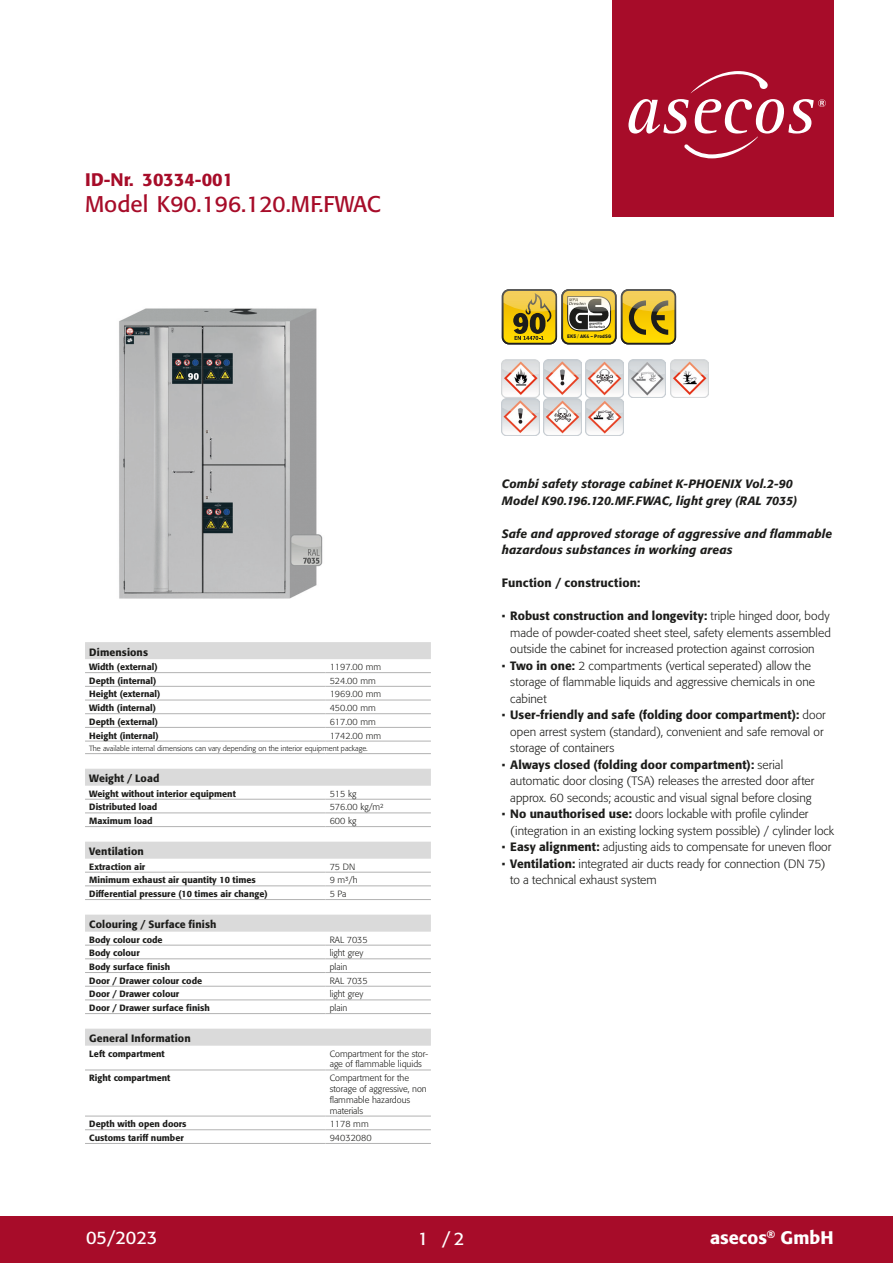
<style>
.page{position:relative;width:893px;height:1263px;background:#fff}
.page>*{position:absolute;margin:0;border:0;box-sizing:border-box;transform-origin:0 0}
.t1{font:22.5px "Formata Pro";color:#a70c29}
.t2{font:500 18px "Formata Pro";color:#a70c29}
.t3{font:500 18px "Formata Pro";color:#fff}
.t4{font:18px "Formata Pro";color:#fff}
.t5{font:300 12px/16.5px "Formata Pro";color:#1d1d1b}
.t6{font:italic 500 12px/16.5px "Formata Pro";letter-spacing:.015em;color:#1d1d1b}
.t7{font:500 12px "Formata Pro";letter-spacing:.015em;color:#1d1d1b}
.t8{font:500 10.5px "Formata Pro";letter-spacing:.01em;color:#1d1d1b}
.t9{font:500 9px "Formata Pro";color:#1d1d1b}
.t10{font:300 9px/10.8px "Formata Pro";color:#1d1d1b}
.t11{font:300 7.5px "Formata Pro";color:#1d1d1b}
.t12{font:900 4.95px "DIN Pro";color:#1d1d1b}
.s1{font-weight:400}
.s2{font-weight:500}
</style>
<div class="page">
<div style="left:0;top:1216px;width:893px;height:47px;background:#a70c29"></div>
<div style="left:612px;top:0;width:221px;height:217px;background:#a70c29"></div>
<svg style="left:691px;top:71px;width:77px;height:22px"></svg>
<svg style="left:628px;top:99px;width:198px;height:60px"></svg>
<img style="left:119px;top:308px;width:204px;height:291px">
<div style="left:85px;top:642px;width:346px;height:17px;background:#dadada"></div>
<hr style="left:85px;top:672px;width:240px;height:1px;background:#b2b2b2">
<hr style="left:325px;top:672px;width:106px;height:1px;background:#b2b2b2">
<hr style="left:85px;top:686px;width:240px;height:1px;background:#b2b2b2">
<hr style="left:325px;top:686px;width:106px;height:1px;background:#b2b2b2">
<hr style="left:85px;top:700px;width:240px;height:1px;background:#b2b2b2">
<hr style="left:325px;top:700px;width:106px;height:1px;background:#b2b2b2">
<hr style="left:85px;top:713px;width:240px;height:1px;background:#b2b2b2">
<hr style="left:325px;top:713px;width:106px;height:1px;background:#b2b2b2">
<hr style="left:85px;top:727px;width:240px;height:1px;background:#b2b2b2">
<hr style="left:325px;top:727px;width:106px;height:1px;background:#b2b2b2">
<hr style="left:85px;top:741px;width:240px;height:1px;background:#b2b2b2">
<hr style="left:325px;top:741px;width:106px;height:1px;background:#b2b2b2">
<hr style="left:85px;top:753px;width:240px;height:1px;background:#b2b2b2">
<hr style="left:325px;top:753px;width:106px;height:1px;background:#b2b2b2">
<div style="left:85px;top:769px;width:346px;height:17px;background:#dadada"></div>
<hr style="left:85px;top:799px;width:240px;height:1px;background:#b2b2b2">
<hr style="left:325px;top:799px;width:106px;height:1px;background:#b2b2b2">
<hr style="left:85px;top:813px;width:240px;height:1px;background:#b2b2b2">
<hr style="left:325px;top:813px;width:106px;height:1px;background:#b2b2b2">
<hr style="left:85px;top:826px;width:240px;height:1px;background:#b2b2b2">
<hr style="left:325px;top:826px;width:106px;height:1px;background:#b2b2b2">
<div style="left:85px;top:842px;width:346px;height:17px;background:#dadada"></div>
<hr style="left:85px;top:872px;width:240px;height:1px;background:#b2b2b2">
<hr style="left:325px;top:872px;width:106px;height:1px;background:#b2b2b2">
<hr style="left:85px;top:886px;width:240px;height:1px;background:#b2b2b2">
<hr style="left:325px;top:886px;width:106px;height:1px;background:#b2b2b2">
<hr style="left:85px;top:899px;width:240px;height:1px;background:#b2b2b2">
<hr style="left:325px;top:899px;width:106px;height:1px;background:#b2b2b2">
<div style="left:85px;top:915px;width:346px;height:17px;background:#dadada"></div>
<hr style="left:85px;top:945px;width:240px;height:1px;background:#b2b2b2">
<hr style="left:325px;top:945px;width:106px;height:1px;background:#b2b2b2">
<hr style="left:85px;top:958px;width:240px;height:1px;background:#b2b2b2">
<hr style="left:325px;top:958px;width:106px;height:1px;background:#b2b2b2">
<hr style="left:85px;top:972px;width:240px;height:1px;background:#b2b2b2">
<hr style="left:325px;top:972px;width:106px;height:1px;background:#b2b2b2">
<hr style="left:85px;top:986px;width:240px;height:1px;background:#b2b2b2">
<hr style="left:325px;top:986px;width:106px;height:1px;background:#b2b2b2">
<hr style="left:85px;top:1000px;width:240px;height:1px;background:#b2b2b2">
<hr style="left:325px;top:1000px;width:106px;height:1px;background:#b2b2b2">
<hr style="left:85px;top:1013px;width:240px;height:1px;background:#b2b2b2">
<hr style="left:325px;top:1013px;width:106px;height:1px;background:#b2b2b2">
<div style="left:85px;top:1029px;width:346px;height:17px;background:#dadada"></div>
<hr style="left:85px;top:1070px;width:240px;height:1px;background:#b2b2b2">
<hr style="left:325px;top:1070px;width:106px;height:1px;background:#b2b2b2">
<hr style="left:85px;top:1116px;width:240px;height:1px;background:#b2b2b2">
<hr style="left:325px;top:1116px;width:106px;height:1px;background:#b2b2b2">
<hr style="left:85px;top:1129px;width:240px;height:1px;background:#b2b2b2">
<hr style="left:325px;top:1129px;width:106px;height:1px;background:#b2b2b2">
<hr style="left:85px;top:1143px;width:240px;height:1px;background:#b2b2b2">
<hr style="left:325px;top:1143px;width:106px;height:1px;background:#b2b2b2">
<svg style="left:502px;top:289px;width:174px;height:55px;background:#bba43f"></svg>
<img style="left:502px;top:360px;width:38px;height:76px">
<img style="left:544px;top:360px;width:38px;height:76px">
<img style="left:586px;top:360px;width:38px;height:76px">
<img style="left:628px;top:360px;width:38px;height:38px">
<img style="left:670px;top:360px;width:38px;height:38px">
<h2 class="t2" style="left:85px;top:168px;width:150px">ID-Nr. 30334-001</h2>
<h1 class="t1" style="left:85px;top:190px;width:297px">Model K90.196.120.MF.FWAC</h1>
<p class="t12" style="left:567px;top:333px;width:46px">EK5 <span class="s1">/</span> AK4 – ProdSG</p>
<p class="t8" style="left:89px;top:645px;width:60px">Dimensions</p>
<p class="t9" style="left:89px;top:661px;width:70px">Width (external)</p>
<p class="t10" style="left:330px;top:662px;width:53px">1197.00 mm</p>
<p class="t9" style="left:89px;top:675px;width:69px">Depth (internal)</p>
<p class="t10" style="left:330px;top:675px;width:48px">524.00 mm</p>
<p class="t9" style="left:89px;top:688px;width:73px">Height (external)</p>
<p class="t10" style="left:330px;top:689px;width:53px">1969.00 mm</p>
<p class="t9" style="left:89px;top:702px;width:68px">Width (internal)</p>
<p class="t10" style="left:330px;top:703px;width:48px">450.00 mm</p>
<p class="t9" style="left:89px;top:716px;width:70px">Depth (external)</p>
<p class="t10" style="left:330px;top:716px;width:48px">617.00 mm</p>
<p class="t9" style="left:89px;top:729px;width:71px">Height (internal)</p>
<p class="t10" style="left:330px;top:730px;width:53px">1742.00 mm</p>
<p class="t11" style="left:89px;top:744px;width:280px">The available internal dimensions can vary depending on the interior equipment package.</p>
<p class="t8" style="left:89px;top:771px;width:72px">Weight / Load</p>
<p class="t9" style="left:89px;top:788px;width:148px">Weight without interior equipment</p>
<p class="t10" style="left:330px;top:788px;width:28px">515 kg</p>
<p class="t9" style="left:89px;top:801px;width:70px">Distributed load</p>
<p class="t10" style="left:330px;top:802px;width:56px">576.00 kg/m²</p>
<p class="t9" style="left:89px;top:815px;width:65px">Maximum load</p>
<p class="t10" style="left:330px;top:815px;width:28px">600 kg</p>
<p class="t8" style="left:89px;top:844px;width:56px">Ventilation</p>
<p class="t9" style="left:89px;top:861px;width:58px">Extraction air</p>
<p class="t10" style="left:330px;top:861px;width:27px">75 DN</p>
<p class="t9" style="left:89px;top:874px;width:168px">Minimum exhaust air quantity 10 times</p>
<p class="t10" style="left:330px;top:875px;width:29px">9 m³/h</p>
<p class="t9" style="left:89px;top:888px;width:180px">Differential pressure (10 times air change)</p>
<p class="t10" style="left:330px;top:888px;width:18px">5 Pa</p>
<p class="t8" style="left:89px;top:917px;width:129px">Colouring / Surface finish</p>
<p class="t9" style="left:89px;top:933px;width:75px">Body colour code</p>
<p class="t10" style="left:330px;top:934px;width:40px">RAL 7035</p>
<p class="t9" style="left:89px;top:947px;width:52px">Body colour</p>
<p class="t10" style="left:330px;top:948px;width:35px">light grey</p>
<p class="t9" style="left:89px;top:961px;width:82px">Body surface finish</p>
<p class="t10" style="left:330px;top:961px;width:19px">plain</p>
<p class="t9" style="left:89px;top:975px;width:114px">Door / Drawer colour code</p>
<p class="t10" style="left:330px;top:975px;width:40px">RAL 7035</p>
<p class="t9" style="left:89px;top:988px;width:91px">Door / Drawer colour</p>
<p class="t10" style="left:330px;top:989px;width:35px">light grey</p>
<p class="t9" style="left:89px;top:1002px;width:122px">Door / Drawer surface finish</p>
<p class="t10" style="left:330px;top:1002px;width:19px">plain</p>
<p class="t8" style="left:89px;top:1031px;width:103px">General Information</p>
<p class="t9" style="left:89px;top:1047px;width:77px">Left compartment</p>
<p class="t10" style="left:330px;top:1048px;width:100px">Compartment for the stor&shy;age of flammable liquids</p>
<p class="t9" style="left:89px;top:1072px;width:83px">Right compartment</p>
<p class="t10" style="left:330px;top:1072px;width:99px">Compartment for the storage of aggressive, non flammable hazardous materials</p>
<p class="t9" style="left:89px;top:1118px;width:99px">Depth with open doors</p>
<p class="t10" style="left:330px;top:1119px;width:40px">1178 mm</p>
<p class="t9" style="left:89px;top:1132px;width:96px">Customs tariff number</p>
<p class="t10" style="left:330px;top:1132px;width:43px">94032080</p>
<h2 class="t4" style="left:86px;top:1225px;width:73px">05/2023</h2>
<h2 class="t4" style="left:418px;top:1227px;width:48px">1 /2</h2>
<p class="t6" style="left:502px;top:475px;width:297px">Combi safety storage cabinet K-PHOENIX Vol.2-90<br>Model K90.196.120.MF.FWAC, light grey (RAL 7035)</p>
<p class="t6" style="left:502px;top:525px;width:332px">Safe and approved storage of aggressive and flammable hazardous substances in working areas</p>
<p class="t7" style="left:502px;top:575px;width:140px">Function / construction:</p>
<p class="t5" style="left:510px;top:608px;width:322px;text-align:justify;text-indent:-9px">• <span class="s2">Robust construction and longevity:</span> triple hinged door, body made of powder-coated sheet steel, safety elements assembled outside the cabinet for increased protection against corrosion</p>
<p class="t5" style="left:510px;top:657px;width:306px;text-indent:-9px">• <span class="s2">Two in one:</span> 2 compartments (vertical seperated) allow the storage of flammable liquids and aggressive chemicals in one cabinet</p>
<p class="t5" style="left:510px;top:707px;width:317px;text-indent:-9px">• <span class="s2">User-friendly and safe (folding door compartment):</span> door open arrest system (standard), convenient and safe removal or storage of containers</p>
<p class="t5" style="left:510px;top:756px;width:306px;text-indent:-9px">• <span class="s2">Always closed (folding door compartment):</span> serial automatic door closing (TSA) releases the arrested door after approx. 60 seconds; acoustic and visual signal before closing</p>
<p class="t5" style="left:510px;top:806px;width:325px;text-indent:-9px">• <span class="s2">No unauthorised use:</span> doors lockable with profile cylinder (integration in an existing locking system possible) / cylinder lock</p>
<p class="t5" style="left:502px;top:839px;width:331px">• <span class="s2">Easy alignment:</span> adjusting aids to compensate for uneven floor</p>
<p class="t5" style="left:510px;top:855px;width:317px;text-indent:-9px">• <span class="s2">Ventilation:</span> integrated air ducts ready for connection (DN 75) to a technical exhaust system</p>
<h2 class="t3" style="left:710px;top:1225px;width:125px">asecos<sup>®</sup> GmbH</h2>
</div>
